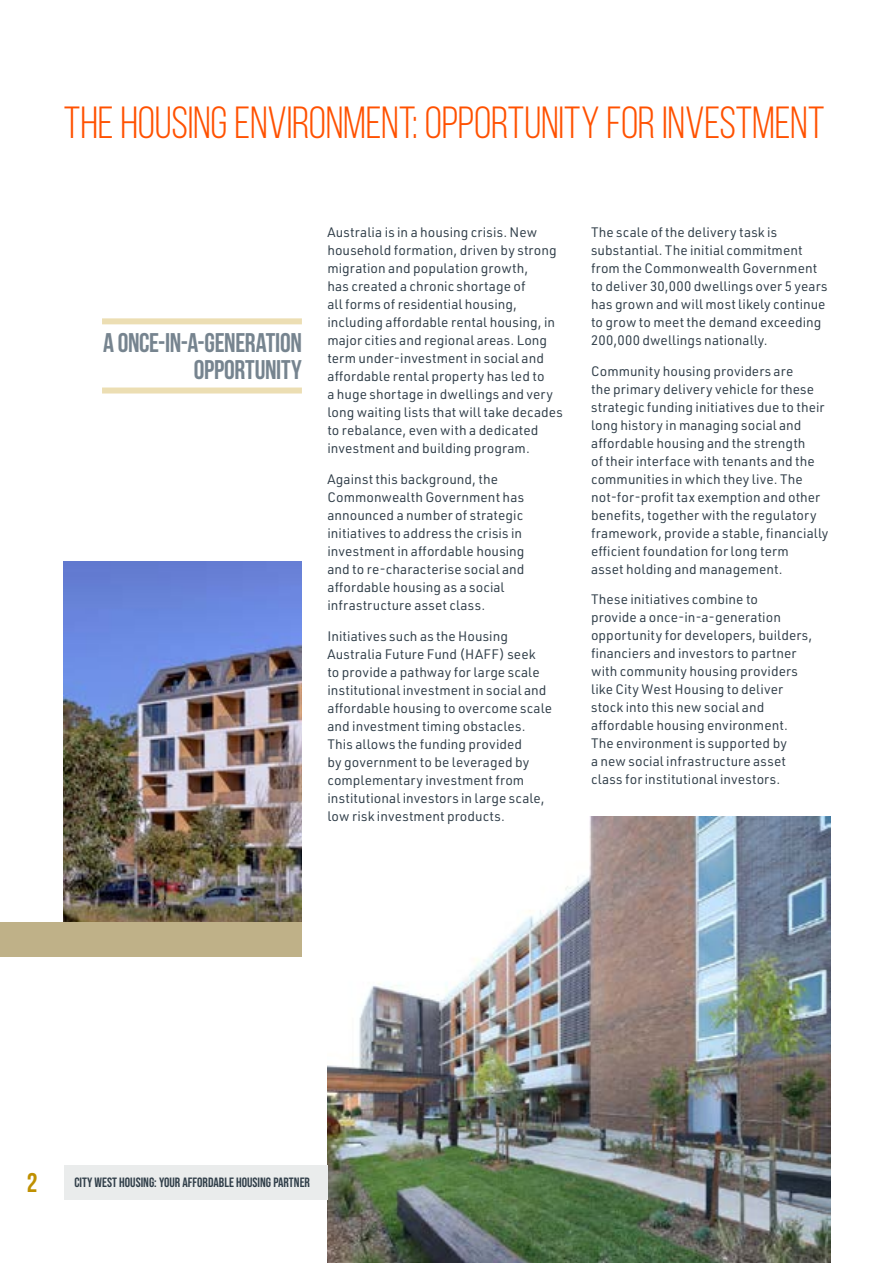
<style>
.page{position:relative;width:893px;height:1263px;background:#fff}
.page>*{position:absolute;margin:0;border:0;box-sizing:border-box;transform-origin:0 0}
.t1{font:45px "Bebas Neue";letter-spacing:-.005em;color:#ff5100}
.t2{font:700 27px/27px "Bebas Neue";letter-spacing:-.015em;color:#76848f;text-align:right}
.t3{font:700 27px "Bebas Neue";color:#bf9001}
.t4{font:13.5px/18px "URWDIN";letter-spacing:.005em;color:#303e49}
.t5{font:13.5px "Bebas Neue";color:#303e49}
</style>
<div class="page">
<img style="left:327px;top:816px;width:504px;height:447px">
<img style="left:64px;top:561px;width:238px;height:362px">
<div style="left:0;top:923px;width:302px;height:34px;background:#bfb188"></div>
<div style="left:102px;top:318px;width:200px;height:6px;background:#ecdeb3"></div>
<div style="left:102px;top:387px;width:200px;height:6px;background:#ecdeb3"></div>
<div style="left:64px;top:1165px;width:263px;height:34px;background:#eaecec"></div>
<h1 class="t1" style="left:64px;top:98px;width:762px">THE HOUSING ENVIRONMENT: OPPORTUNITY FOR INVESTMENT</h1>
<h2 class="t2" style="left:103px;top:329px;width:200px">A ONCE-IN-A-GENERATION<br>OPPORTUNITY</h2>
<p class="t4" style="left:327px;top:223px;width:237px">Australia is in a housing crisis. New household formation, driven by strong migration and population growth,<br>has created a chronic shortage of<br>all forms of residential housing, including affordable rental housing, in major cities and regional areas. Long term under-investment in social and affordable rental property has led to<br>a huge shortage in dwellings and very long waiting lists that will take decades to rebalance, even with a dedicated investment and building program.</p>
<p class="t4" style="left:327px;top:470px;width:199px">Against this background, the<br>Commonwealth Government has announced a number of strategic initiatives to address the crisis in investment in affordable housing and to re-characterise social and affordable housing as a social infrastructure asset class.</p>
<p class="t4" style="left:327px;top:626px;width:226px">Initiatives such as the Housing Australia Future Fund (HAFF) seek<br>to provide a pathway for large scale institutional investment in social and affordable housing to overcome scale and investment timing obstacles.<br>This allows the funding provided<br>by government to be leveraged by complementary investment from institutional investors in large scale, low risk investment products.</p>
<p class="t4" style="left:591px;top:223px;width:238px">The scale of the delivery task is substantial. The initial commitment from the Commonwealth Government to deliver 30,000 dwellings over 5 years has grown and will most likely continue to grow to meet the demand exceeding 200,000 dwellings nationally.</p>
<p class="t4" style="left:591px;top:361px;width:239px">Community housing providers are<br>the primary delivery vehicle for these strategic funding initiatives due to their long history in managing social and affordable housing and the strength<br>of their interface with tenants and the communities in which they live. The not-for-profit tax exemption and other benefits, together with the regulatory framework, provide a stable, financially efficient foundation for long term<br>asset holding and management.</p>
<p class="t4" style="left:591px;top:590px;width:223px">These initiatives combine to<br>provide a once-in-a-generation opportunity for developers, builders, financiers and investors to partner with community housing providers like City West Housing to deliver stock into this new social and affordable housing environment.<br>The environment is supported by<br>a new social infrastructure asset class for institutional investors.</p>
<h2 class="t3" style="left:27px;top:1167px;width:12px">2</h2>
<p class="t5" style="left:74px;top:1174px;width:237px">CITY WEST HOUSING: YOUR AFFORDABLE HOUSING PARTNER</p>
</div>
